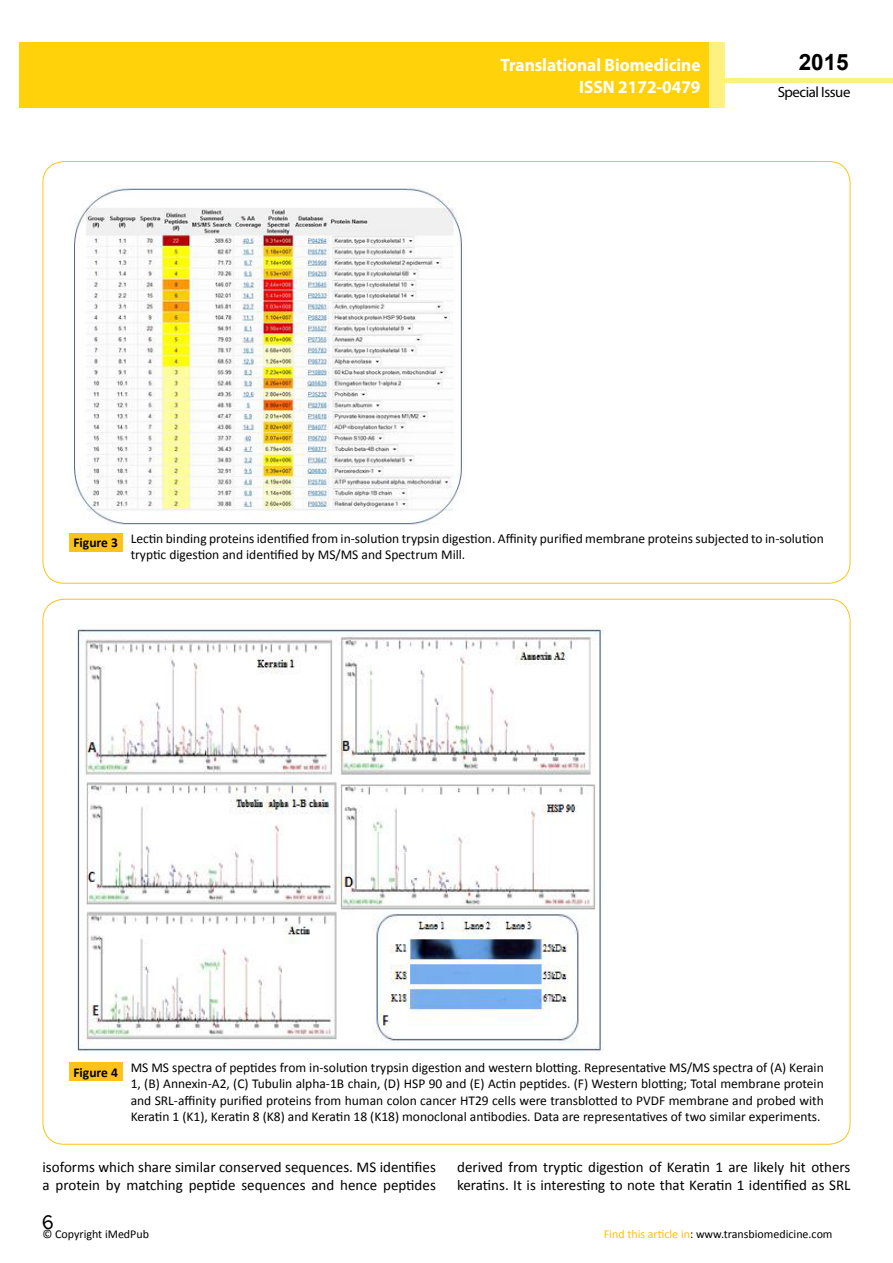
<style>
.page{position:relative;width:893px;height:1263px;background:#fff}
.page>*{position:absolute;margin:0;border:0;box-sizing:border-box;transform-origin:0 0}
.t1{font:700 22.5px "Arial";color:#000}
.t2{font:700 18px/21.6px "Myriad Pro";color:#fff;text-align:right;scale:.96 1}
.t3{font:15px/18px "Calibri";color:#000}
.t4{font:14.85px "Myriad Pro";letter-spacing:-.03em;color:#000}
.t5{font:13.5px/16.2px "Calibri";color:#000}
.t6{font:12px "Calibri";color:#000}
.s1{font-weight:700}
.s2{color:#ffc000}
</style>
<div class="page">
<hr style="left:725px;top:78px;width:168px;height:4px;background:#fff180">
<div style="left:19px;top:42px;width:690px;height:66px;background:#ffd20a"></div>
<div style="left:709px;top:42px;width:16px;height:66px;background:#fff180"></div>
<img style="left:74px;top:186px;width:390px;height:338px">
<div style="left:69px;top:533px;width:53px;height:19px;background:#ffc21a"></div>
<img style="left:69px;top:625px;width:535px;height:427px">
<div style="left:69px;top:1062px;width:53px;height:19px;background:#ffc21a"></div>
<h2 class="t2" style="left:517px;top:53px;width:198px">ARCHIVOS DE MEDICINA<br>ISSN 1698-9465</h2>
<h1 class="t1" style="left:799px;top:47px;width:52px">2015</h1>
<h2 class="t2" style="left:501px;top:54px;width:210px">Translational Biomedicine<br>ISSN 2172-0479</h2>
<p class="t4" style="left:778px;top:83px;width:74px">Special Issue</p>
<p class="t5" style="left:131px;top:530px;width:695px;text-indent:-57px"><span class="s1">Figure 3</span> Lectin binding proteins identified from in-solution trypsin digestion. Affinity purified membrane proteins subjected to in-solution tryptic digestion and identified by MS/MS and Spectrum Mill.</p>
<p class="t5" style="left:131px;top:1060px;width:695px;text-align:justify;text-indent:-57px"><span class="s1">Figure 4</span> MS MS spectra of peptides from in-solution trypsin digestion and western blotting. Representative MS/MS spectra of (A) Kerain 1, (B) Annexin-A2, (C) Tubulin alpha-1B chain, (D) HSP 90 and (E) Actin peptides. (F) Western blotting; Total membrane protein and SRL-affinity purified proteins from human colon cancer HT29 cells were transblotted to PVDF membrane and probed with Keratin 1 (K1), Keratin 8 (K8) and Keratin 18 (K18) monoclonal antibodies. Data are representatives of two similar experiments.</p>
<p class="t3" style="left:43px;top:1157px;width:395px">isoforms which share similar conserved sequences. MS identifies a protein by matching peptide sequences and hence peptides</p>
<p class="t3" style="left:457px;top:1157px;width:395px">derived from tryptic digestion of Keratin 1 are likely hit others keratins. It is interesting to note that Keratin 1 identified as SRL</p>
<p class="t6" style="left:42px;top:1227px;width:109px"><sup>6</sup>© Copyright iMedPub</p>
<p class="t6" style="left:604px;top:1227px;width:230px"><span class="s2">Find this article in</span>: www.transbiomedicine.com</p>
</div>
